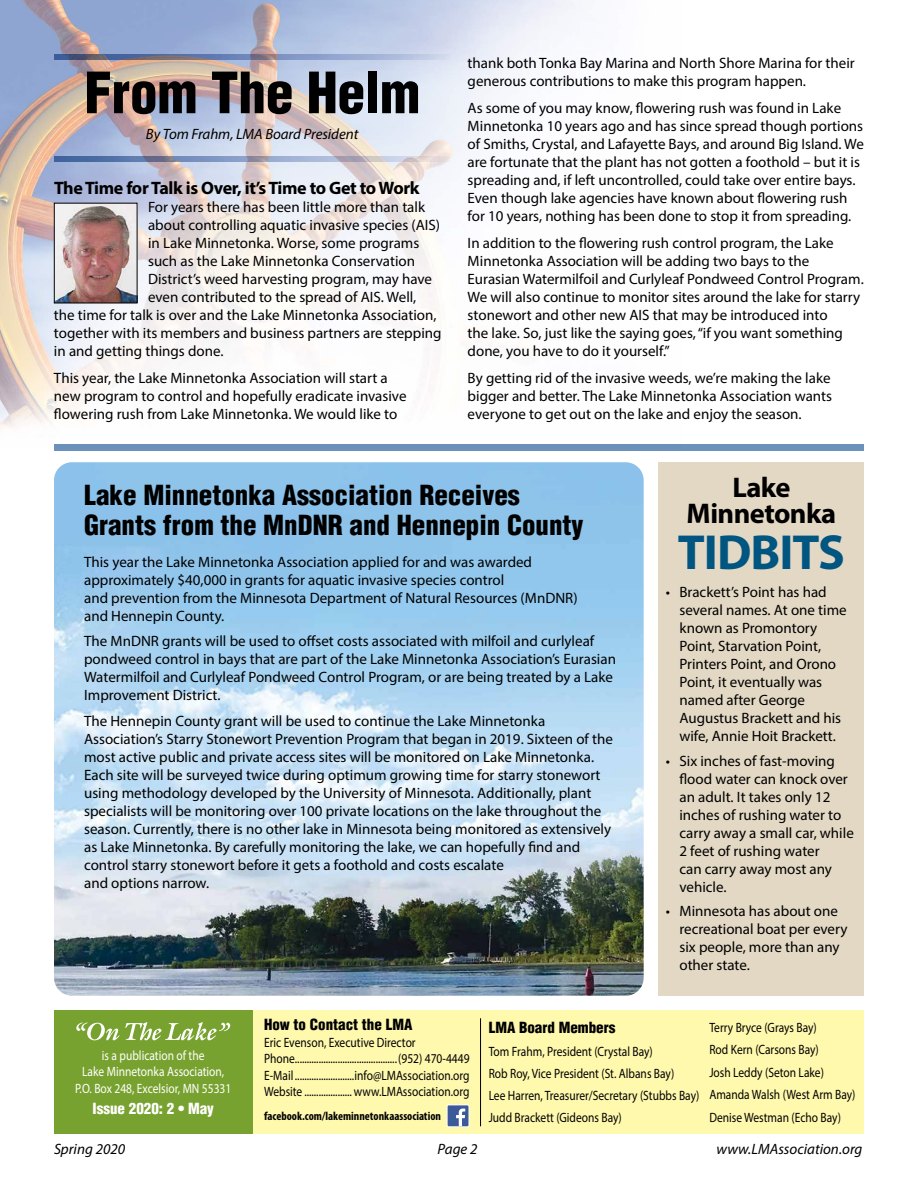
<style>
.page{position:relative;width:918px;height:1188px;background:#fff}
.page>*{position:absolute;margin:0;border:0;box-sizing:border-box;transform-origin:0 0}
.t1{font:900 condensed 55.5px "Helvetica";letter-spacing:-.005em;color:#000}
.t2{font:700 49.5px "Myriad Pro";letter-spacing:-.02em;color:#005581}
.t3{font:700 28.5px/25.5px "Myriad Pro";letter-spacing:-.02em;color:#000;text-align:center}
.t4{font:900 condensed 27px/30px "Helvetica";color:#000}
.t5{font:700 18px "Myriad Pro";letter-spacing:-.02em;color:#000}
.t6{font:15px/18px "Myriad Pro";color:#000}
.t7{font:italic 15px "Myriad Pro";color:#000}
.t8{font:900 condensed 15px "Helvetica";color:#000}
.t9{font:900 condensed 15px "Helvetica";color:#fff}
.t10{font:13.5px/22.5px "Myriad Pro";color:#000;scale:.85 1}
.t11{font:13.5px/16.5px "Myriad Pro";color:#fff;text-align:center;scale:.85 1}
.t12{font:700 condensed 12px "Myriad Pro";color:#000}
</style>
<div class="page">
<img style="left:54px;top:462px;width:590px;height:534px">
<div style="left:659px;top:462px;width:205px;height:534px;background:#e3d8c4"></div>
<img style="left:0;top:0;width:682px;height:445px">
<svg style="left:54px;top:54px;width:396px;height:5px;background:#7d8aae"></svg>
<div style="left:54px;top:445px;width:810px;height:5px;background:#6b91ba"></div>
<svg style="left:54px;top:156px;width:396px;height:6px;background:#909cbb"></svg>
<img style="left:56px;top:205px;width:79px;height:96px">
<div style="left:54px;top:203px;width:83px;height:100px;border:1px solid #000"></div>
<div style="left:54px;top:1010px;width:810px;height:124px;background:#fff9ae"></div>
<div style="left:54px;top:1010px;width:199px;height:124px;background:#78a22f"></div>
<svg style="left:76px;top:1022px;width:154px;height:18px"></svg>
<hr style="left:480px;top:1018px;width:1px;height:108px;background:#000">
<div style="left:447px;top:1105px;width:22px;height:22px;border:2px solid #fff"></div>
<div style="left:448px;top:1105px;width:20px;height:21px;background:#3c5a99"></div>
<svg style="left:456px;top:1109px;width:9px;height:17px"></svg>
<h1 class="t1" style="left:84px;top:58px;width:337px">From The Helm</h1>
<p class="t7" style="left:146px;top:124px;width:214px">By Tom Frahm, LMA Board President</p>
<p class="t5" style="left:54px;top:176px;width:367px">The Time for Talk is Over, it’s Time to Get to Work</p>
<p class="t6" style="left:148px;top:197px;width:279px">For years there has been little more than talk</p>
<p class="t6" style="left:148px;top:215px;width:294px">about controlling aquatic invasive species (AIS)</p>
<p class="t6" style="left:148px;top:233px;width:273px">in Lake Minnetonka. Worse, some programs</p>
<p class="t6" style="left:148px;top:251px;width:269px">such as the Lake Minnetonka Conservation</p>
<p class="t6" style="left:148px;top:269px;width:286px">District’s weed harvesting program, may have</p>
<p class="t6" style="left:148px;top:287px;width:270px">even contributed to the spread of AIS. Well,</p>
<p class="t6" style="left:54px;top:305px;width:384px">the time for talk is over and the Lake Minnetonka Association,</p>
<p class="t6" style="left:54px;top:323px;width:389px">together with its members and business partners are stepping</p>
<p class="t6" style="left:54px;top:341px;width:171px">in and getting things done.</p>
<p class="t6" style="left:54px;top:368px;width:354px">This year, the Lake Minnetonka Association will start a new program to control and hopefully eradicate invasive flowering rush from Lake Minnetonka. We would like to</p>
<p class="t6" style="left:468px;top:53px;width:389px">thank both Tonka Bay Marina and North Shore Marina for their generous contributions to make this program happen.</p>
<p class="t6" style="left:468px;top:98px;width:398px">As some of you may know, flowering rush was found in Lake Minnetonka 10 years ago and has since spread though portions of Smiths, Crystal, and Lafayette Bays, and around Big Island. We are fortunate that the plant has not gotten a foothold – but it is spreading and, if left uncontrolled, could take over entire bays.<br>Even though lake agencies have known about flowering rush for 10 years, nothing has been done to stop it from spreading.</p>
<p class="t6" style="left:468px;top:233px;width:398px">In addition to the flowering rush control program, the Lake Minnetonka Association will be adding two bays to the Eurasian Watermilfoil and Curlyleaf Pondweed Control Program.<br>We will also continue to monitor sites around the lake for starry stonewort and other new AIS that may be introduced into<br>the lake. So, just like the saying goes, “if you want something done, you have to do it yourself.”</p>
<p class="t6" style="left:468px;top:368px;width:366px;text-align:justify">By getting rid of the invasive weeds, we’re making the lake bigger and better. The Lake Minnetonka Association wants everyone to get out on the lake and enjoy the season.</p>
<h3 class="t4" style="left:84px;top:480px;width:501px">Lake Minnetonka Association Receives<br>Grants from the MnDNR and Hennepin County</h3>
<p class="t6" style="left:84px;top:553px;width:495px">This year the Lake Minnetonka Association applied for and was awarded approximately $40,000 in grants for aquatic invasive species control<br>and prevention from the Minnesota Department of Natural Resources (MnDNR) and Hennepin County.</p>
<p class="t6" style="left:84px;top:632px;width:533px">The MnDNR grants will be used to offset costs associated with milfoil and curlyleaf pondweed control in bays that are part of the Lake Minnetonka Association’s Eurasian Watermilfoil and Curlyleaf Pondweed Control Program, or are being treated by a Lake Improvement District.</p>
<p class="t6" style="left:84px;top:712px;width:530px">The Hennepin County grant will be used to continue the Lake Minnetonka Association’s Starry Stonewort Prevention Program that began in 2019. Sixteen of the most active public and private access sites will be monitored on Lake Minnetonka.<br>Each site will be surveyed twice during optimum growing time for starry stonewort using methodology developed by the University of Minnesota. Additionally, plant specialists will be monitoring over 100 private locations on the lake throughout the season. Currently, there is no other lake in Minnesota being monitored as extensively as Lake Minnetonka. By carefully monitoring the lake, we can hopefully find and control starry stonewort before it gets a foothold and costs escalate<br>and options narrow.</p>
<h3 class="t3" style="left:687px;top:474px;width:151px">Lake<br>Minnetonka</h3>
<h2 class="t2" style="left:678px;top:520px;width:169px">TIDBITS</h2>
<p class="t6" style="left:679px;top:583px;width:169px;text-indent:-14px">• Brackett’s Point has had several names. At one time known as Promontory<br>Point, Starvation Point,<br>Printers Point, and Orono<br>Point, it eventually was named after George<br>Augustus Brackett and his wife, Annie Hoit Brackett.</p>
<p class="t6" style="left:679px;top:751px;width:176px;text-indent:-14px">• Six inches of fast-moving flood water can knock over an adult. It takes only 12 inches of rushing water to carry away a small car, while<br>2 feet of rushing water<br>can carry away most any vehicle.</p>
<p class="t6" style="left:679px;top:902px;width:170px;text-indent:-14px">• Minnesota has about one recreational boat per every six people, more than any other state.</p>
<p class="t11" style="left:75px;top:1047px;width:185px">is a publication of the<br>Lake Minnetonka Association,<br>P.O. Box 248, Excelsior, MN 55331</p>
<p class="t9" style="left:93px;top:1099px;width:123px">Issue 2020: 2 • May</p>
<p class="t8" style="left:264px;top:1015px;width:150px">How to Contact the LMA</p>
<p class="t10" style="left:264px;top:1034px;width:243px;line-height:16.5px">Eric Evenson, Executive Director Phone...........................................(952) 470-4449<br>E-Mail .........................info@LMAssociation.org Website .................... www.LMAssociation.org</p>
<p class="t12" style="left:264px;top:1108px;width:178px">facebook.com/lakeminnetonkaassociation</p>
<p class="t8" style="left:489px;top:1018px;width:128px">LMA Board Members</p>
<p class="t10" style="left:489px;top:1040px;width:249px;line-height:22px">Tom Frahm, President (Crystal Bay)<br>Rob Roy, Vice President (St. Albans Bay)<br>Lee Harren, Treasurer/Secretary (Stubbs Bay)<br>Judd Brackett (Gideons Bay)</p>
<p class="t10" style="left:709px;top:1016px;width:173px">Terry Bryce (Grays Bay)<br>Rod Kern (Carsons Bay)<br>Josh Leddy (Seton Lake)<br>Amanda Walsh (West Arm Bay)<br>Denise Westman (Echo Bay)</p>
<p class="t7" style="left:54px;top:1140px;width:73px">Spring 2020</p>
<p class="t7" style="left:438px;top:1140px;width:41px">Page 2</p>
<p class="t7" style="left:717px;top:1140px;width:147px">www.LMAssociation.org</p>
</div>
